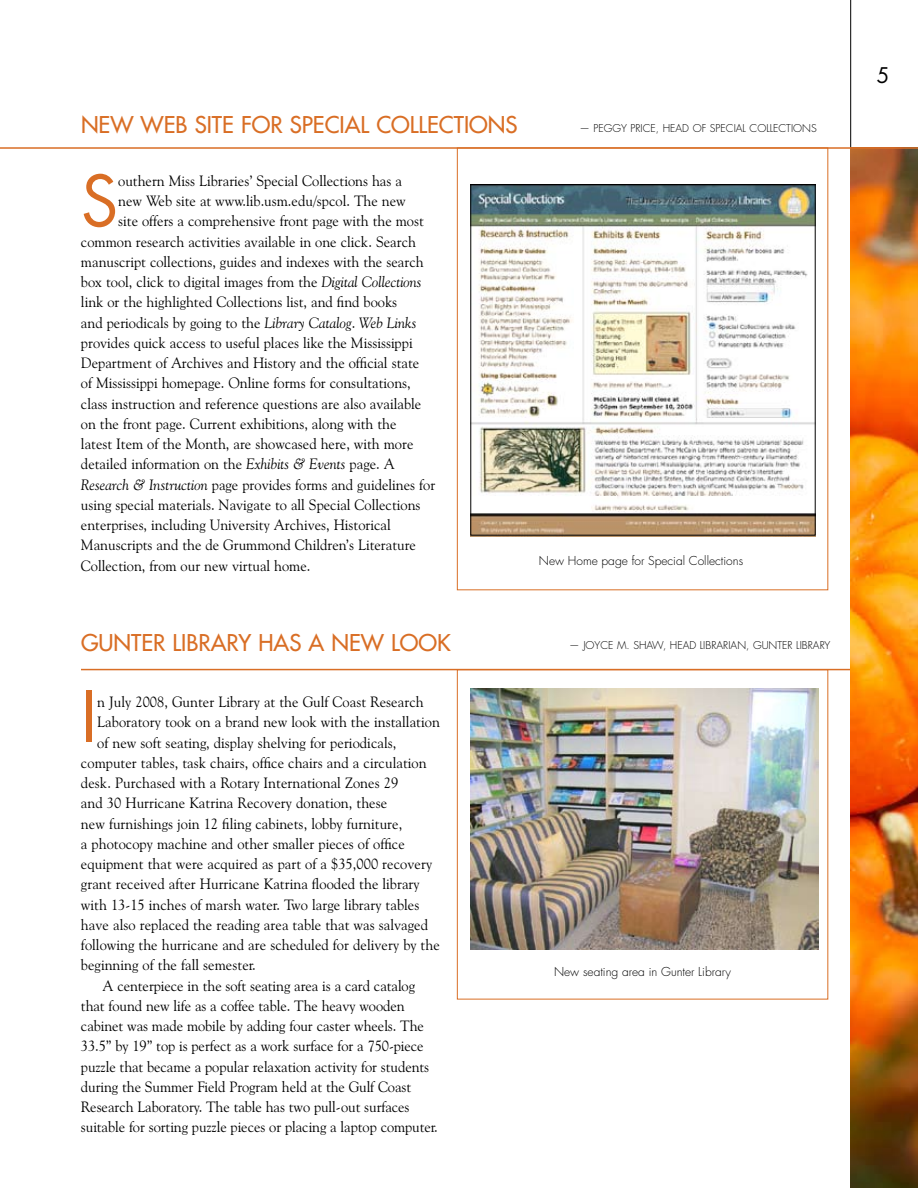
<style>
.page{position:relative;width:918px;height:1188px;background:#fff}
.page>*{position:absolute;margin:0;border:0;box-sizing:border-box;transform-origin:0 0}
.t1{font:68.7px "Futura Std";color:#d96e25}
.t2{font:500 22.5px "Futura Std";color:#d96e25}
.t3{font:21px "Futura Std";color:#000}
.t4{font:15px "Goudy Old Style BT";color:#000}
.t5{font:300 12px "Futura Std";color:#000}
.t6{font:300 10.5px "Futura Std";color:#000}
.s1{font-style:italic}
</style>
<div class="page">
<hr style="left:850px;top:0;width:1px;height:149px;background:#000">
<hr style="left:81px;top:669px;width:809px;height:1px;background:#d96e25">
<img style="left:850px;top:149px;width:68px;height:1039px">
<img style="left:470px;top:688px;width:348px;height:261px">
<hr style="left:0;top:147px;width:918px;height:2px;background:#d96e25">
<div style="left:457px;top:669px;width:371px;height:330px;border:1px solid #d96e25"></div>
<img style="left:470px;top:184px;width:346px;height:352px">
<h2 class="t2" style="left:81px;top:111px;width:435px">NEW WEB SITE FOR SPECIAL COLLECTIONS</h2>
<p class="t6" style="left:579px;top:122px;width:28px">— PEGG</p>
<p class="t6" style="left:621px;top:122px;width:49px">Y PRICE, HEA</p>
<p class="t6" style="left:682px;top:122px;width:111px">D OF SPECIAL COLLECTION</p>
<p class="t6" style="left:811px;top:122px;width:7px">S</p>
<h1 class="t1" style="left:81px;top:157px;width:39px">S</h1>
<p class="t4" style="left:118px;top:171px;width:285px">outhern Miss Libraries’ Special Collections has a</p>
<p class="t4" style="left:118px;top:192px;width:289px">new Web site at www.lib.usm.edu/spcol. The new</p>
<p class="t4" style="left:118px;top:212px;width:307px">site offers a comprehensive front page with the most</p>
<p class="t4" style="left:81px;top:232px;width:336px">common research activities available in one click. Search</p>
<p class="t4" style="left:81px;top:252px;width:344px">manuscript collections, guides and indexes with the search</p>
<p class="t4" style="left:81px;top:273px;width:342px">box tool, click to digital images from the <span class="s1">Digital Collections</span></p>
<p class="t4" style="left:81px;top:293px;width:318px">link or the highlighted Collections list, and find books</p>
<p class="t4" style="left:81px;top:313px;width:337px">and periodicals by going to the <span class="s1">Library Catalog</span>. <span class="s1">Web Links</span></p>
<p class="t4" style="left:81px;top:333px;width:333px">provides quick access to useful places like the Mississippi</p>
<p class="t4" style="left:81px;top:354px;width:340px">Department of Archives and History and the official state</p>
<p class="t4" style="left:81px;top:374px;width:331px">of Mississippi homepage. Online forms for consultations,</p>
<p class="t4" style="left:81px;top:394px;width:342px">class instruction and reference questions are also available</p>
<p class="t4" style="left:81px;top:414px;width:317px">on the front page. Current exhibitions, along with the</p>
<p class="t4" style="left:81px;top:435px;width:334px">latest Item of the Month, are showcased here, with more</p>
<p class="t4" style="left:81px;top:455px;width:315px">detailed information on the <span class="s1">Exhibits &amp; Events</span> page. A</p>
<p class="t4" style="left:81px;top:475px;width:356px"><span class="s1">Research &amp; Instruction</span> page provides forms and guidelines for</p>
<p class="t4" style="left:81px;top:495px;width:341px">using special materials. Navigate to all Special Collections</p>
<p class="t4" style="left:81px;top:516px;width:311px">enterprises, including University Archives, Historical</p>
<p class="t4" style="left:81px;top:536px;width:337px">Manuscripts and the de Grummond Children’s Literature</p>
<p class="t4" style="left:81px;top:556px;width:231px">Collection, from our new virtual home.</p>
<p class="t5" style="left:539px;top:554px;width:206px">New Home page for Special Collections</p>
<h2 class="t2" style="left:81px;top:629px;width:15px">GUNTER</h2>
<h2 class="t2" style="left:173px;top:629px;width:21px">LIBRAR</h2>
<h2 class="t2" style="left:238px;top:629px;width:214px">Y HAS ANEW LOOK</h2>
<p class="t6" style="left:569px;top:639px;width:108px">— JOYCE M. SHAW, HEA</p>
<p class="t6" style="left:689px;top:639px;width:21px">D LIBRARIAN</p>
<p class="t6" style="left:746px;top:639px;width:30px">, GUNTER</p>
<p class="t6" style="left:796px;top:639px;width:10px">LIBRAR</p>
<p class="t6" style="left:825px;top:639px;width:7px">Y</p>
<h1 class="t1" style="left:81px;top:673px;width:17px">I</h1>
<p class="t4" style="left:97px;top:693px;width:328px">n July 2008, Gunter Library at the Gulf Coast Research</p>
<p class="t4" style="left:97px;top:713px;width:344px">Laboratory took on a brand new look with the installation</p>
<p class="t4" style="left:97px;top:733px;width:301px">of new soft seating, display shelving for periodicals,</p>
<p class="t4" style="left:81px;top:754px;width:347px">computer tables, task chairs, office chairs and a circulation</p>
<p class="t4" style="left:81px;top:774px;width:319px">desk. Purchased with a Rotary International Zones 29</p>
<p class="t4" style="left:81px;top:794px;width:308px">and 30 Hurricane Katrina Recovery donation, these</p>
<p class="t4" style="left:81px;top:814px;width:323px">new furnishings join 12 filing cabinets, lobby furniture,</p>
<p class="t4" style="left:81px;top:835px;width:325px">a photocopy machine and other smaller pieces of office</p>
<p class="t4" style="left:81px;top:855px;width:353px">equipment that were acquired as part of a $35,000 recovery</p>
<p class="t4" style="left:81px;top:875px;width:340px">grant received after Hurricane Katrina flooded the library</p>
<p class="t4" style="left:81px;top:895px;width:340px">with 13-15 inches of marsh water. Two large library tables</p>
<p class="t4" style="left:81px;top:916px;width:349px">have also replaced the reading area table that was salvaged</p>
<p class="t4" style="left:81px;top:936px;width:360px">following the hurricane and are scheduled for delivery by the</p>
<p class="t4" style="left:81px;top:956px;width:176px">beginning of the fall semester.</p>
<p class="t4" style="left:103px;top:976px;width:314px">A centerpiece in the soft seating area is a card catalog</p>
<p class="t4" style="left:81px;top:997px;width:325px">that found new life as a coffee table. The heavy wooden</p>
<p class="t4" style="left:81px;top:1017px;width:345px">cabinet was made mobile by adding four caster wheels. The</p>
<p class="t4" style="left:81px;top:1037px;width:344px">33.5” by 19” top is perfect as a work surface for a 750-piece</p>
<p class="t4" style="left:81px;top:1057px;width:350px">puzzle that became a popular relaxation activity for students</p>
<p class="t4" style="left:81px;top:1078px;width:332px">during the Summer Field Program held at the Gulf Coast</p>
<p class="t4" style="left:81px;top:1098px;width:330px">Research Laboratory. The table has two pull-out surfaces</p>
<p class="t4" style="left:81px;top:1118px;width:358px">suitable for sorting puzzle pieces or placing a laptop computer.</p>
<p class="t5" style="left:554px;top:964px;width:179px">New seating area in Gunter Library</p>
<h3 class="t3" style="left:877px;top:62px;width:14px">5</h3>
</div>
